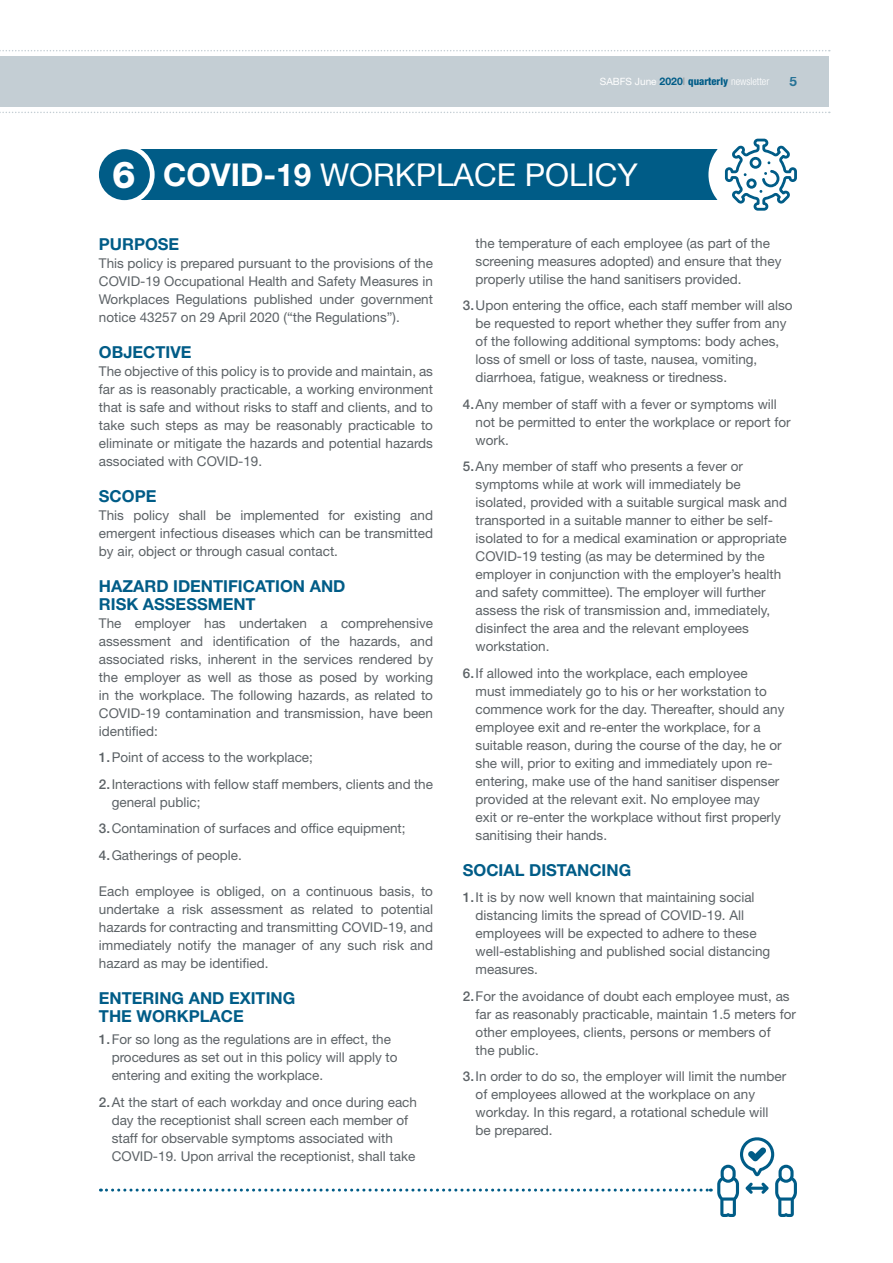
<style>
.page{position:relative;width:893px;height:1263px;background:#fff}
.page>*{position:absolute;margin:0;border:0;box-sizing:border-box;transform-origin:0 0}
.t1{font:31.5px "Helvetica Neue LT Std";color:#fff}
.t2{font:700 16.5px/18px "Helvetica Neue LT Std";color:#005c87}
.t3{font:13.5px/18px "Helvetica Neue LT Std";color:#5c6266}
.t4{font:700 13.5px "Helvetica Neue LT Std";color:#005c87}
.t5{font:300 condensed 10.5px "Helvetica Neue LT Std";color:#fff}
.s1{font-weight:400;font-stretch:normal;font-size:10.05px}
.s2{font-weight:700;font-stretch:normal;color:#005c87}
.s3{font-stretch:normal;color:#81878b}
.s4{font-weight:800;color:#005c87}
.s5{font-weight:800;font-size:37.2px}
.s6{font-weight:700}
.s7{font-weight:500}
</style>
<div class="page">
<div style="left:0;top:56px;width:829px;height:51px;background:#c4ced4"></div>
<svg style="left:0;top:50px;width:830px;height:1px"></svg>
<svg style="left:0;top:112px;width:830px;height:1px"></svg>
<div style="left:124px;top:149px;width:619px;height:51px;background:#005c87"></div>
<div style="left:94px;top:144px;width:61px;height:61px;background:#fff;border-radius:50%"></div>
<div style="left:708px;top:134px;width:81px;height:81px;background:#fff;border-radius:50%"></div>
<div style="left:99px;top:149px;width:51px;height:51px;background:#005c87;border-radius:50%"></div>
<svg style="left:100px;top:1188px;width:611px;height:3px"></svg>
<svg style="left:725px;top:139px;width:72px;height:72px"></svg>
<svg style="left:717px;top:1137px;width:80px;height:80px"></svg>
<p class="t5" style="left:600px;top:76px;width:171px"><span class="s1">SABFS June</span> <span class="s2">2020</span><span class="s3">I</span> <span class="s4">quarterly</span> newsletter</p>
<p class="t4" style="left:789px;top:73px;width:9px">5</p>
<h1 class="t1" style="left:112px;top:156px;width:527px"><span class="s5">6</span> <span class="s6">COVID-19</span> WORKPLACE POLICY</h1>
<p class="t2" style="left:99px;top:235px;width:82px">PURPOSE</p>
<p class="t3" style="left:99px;top:254px;width:336px;text-align:justify">This policy is prepared pursuant to the provisions of the COVID-19 Occupational Health and Safety Measures in Workplaces Regulations published under government notice 43257 on 29 April 2020 (“the Regulations”).</p>
<p class="t2" style="left:99px;top:343px;width:94px">OBJECTIVE</p>
<p class="t3" style="left:99px;top:362px;width:336px;text-align:justify">The objective of this policy is to provide and maintain, as far as is reasonably practicable, a working environment that is safe and without risks to staff and clients, and to take such steps as may be reasonably practicable to eliminate or mitigate the hazards and potential hazards associated with COVID-19.</p>
<p class="t2" style="left:99px;top:487px;width:59px">SCOPE</p>
<p class="t3" style="left:99px;top:506px;width:336px;text-align:justify">This policy shall be implemented for existing and emergent infectious diseases which can be transmitted by air, object or through casual contact.</p>
<p class="t2" style="left:99px;top:577px;width:248px">HAZARD IDENTIFICATION AND<br>RISK ASSESSMENT</p>
<p class="t3" style="left:99px;top:614px;width:336px;text-align:justify">The employer has undertaken a comprehensive assessment and identification of the hazards, and associated risks, inherent in the services rendered by the employer as well as those as posed by working in the workplace. The following hazards, as related to COVID-19 contamination and transmission, have been identified:</p>
<p class="t3" style="left:99px;top:744px;width:336px;line-height:26.5px"><span class="s7">1.</span>Point of access to the workplace;<br><span class="s7">2.</span>Interactions with fellow staff members, clients and the</p>
<p class="t3" style="left:99px;top:789px;width:308px;line-height:26.5px;text-indent:13px">general public;<br><span class="s7">3.</span>Contamination of surfaces and office equipment;<br><span class="s7">4.</span>Gatherings of people.</p>
<p class="t3" style="left:99px;top:882px;width:336px;text-align:justify">Each employee is obliged, on a continuous basis, to undertake a risk assessment as related to potential hazards for contracting and transmitting COVID-19, and immediately notify the manager of any such risk and hazard as may be identified.</p>
<p class="t2" style="left:99px;top:989px;width:198px">ENTERING AND EXITING<br>THE WORKPLACE</p>
<p class="t3" style="left:112px;top:1030px;width:287px;text-indent:-13px"><span class="s7">1.</span>For so long as the regulations are in effect, the procedures as set out in this policy will apply to entering and exiting the workplace.</p>
<p class="t3" style="left:112px;top:1093px;width:307px;text-indent:-13px"><span class="s7">2.</span>At the start of each workday and once during each day the receptionist shall screen each member of staff for observable symptoms associated with COVID-19. Upon arrival the receptionist, shall take</p>
<p class="t3" style="left:476px;top:234px;width:307px">the temperature of each employee (as part of the screening measures adopted) and ensure that they properly utilise the hand sanitisers provided.</p>
<p class="t3" style="left:476px;top:296px;width:319px;text-indent:-13px"><span class="s7">3.</span>Upon entering the office, each staff member will also be requested to report whether they suffer from any of the following additional symptoms: body aches, loss of smell or loss of taste, nausea, vomiting, diarrhoea, fatigue, weakness or tiredness.</p>
<p class="t3" style="left:476px;top:395px;width:317px;text-indent:-13px"><span class="s7">4.</span>Any member of staff with a fever or symptoms will not be permitted to enter the workplace or report for work.</p>
<p class="t3" style="left:476px;top:457px;width:313px;text-indent:-13px"><span class="s7">5.</span>Any member of staff who presents a fever or symptoms while at work will immediately be isolated, provided with a suitable surgical mask and transported in a suitable manner to either be self&shy;isolated to for a medical examination or appropriate COVID-19 testing (as may be determined by the employer in conjunction with the employer’s health and safety committee). The employer will further assess the risk of transmission and, immediately, disinfect the area and the relevant employees workstation.</p>
<p class="t3" style="left:476px;top:664px;width:310px;text-indent:-13px"><span class="s7">6.</span>If allowed into the workplace, each employee<br>must immediately go to his or her workstation to commence work for the day. Thereafter, should any employee exit and re-enter the workplace, for a suitable reason, during the course of the day, he or she will, prior to exiting and immediately upon re&shy;entering, make use of the hand sanitiser dispenser provided at the relevant exit. No employee may exit or re-enter the workplace without first properly sanitising their hands.</p>
<p class="t2" style="left:463px;top:860px;width:170px">SOCIAL DISTANCING</p>
<p class="t3" style="left:476px;top:888px;width:296px;text-indent:-13px"><span class="s7">1.</span>It is by now well known that maintaining social distancing limits the spread of COVID-19. All employees will be expected to adhere to these well-establishing and published social distancing measures.</p>
<p class="t3" style="left:476px;top:987px;width:322px;text-indent:-13px"><span class="s7">2.</span>For the avoidance of doubt each employee must, as far as reasonably practicable, maintain 1.5 meters for other employees, clients, persons or members of<br>the public.</p>
<p class="t3" style="left:476px;top:1067px;width:312px;text-indent:-13px"><span class="s7">3.</span>In order to do so, the employer will limit the number of employees allowed at the workplace on any workday. In this regard, a rotational schedule will be prepared.</p>
</div>
